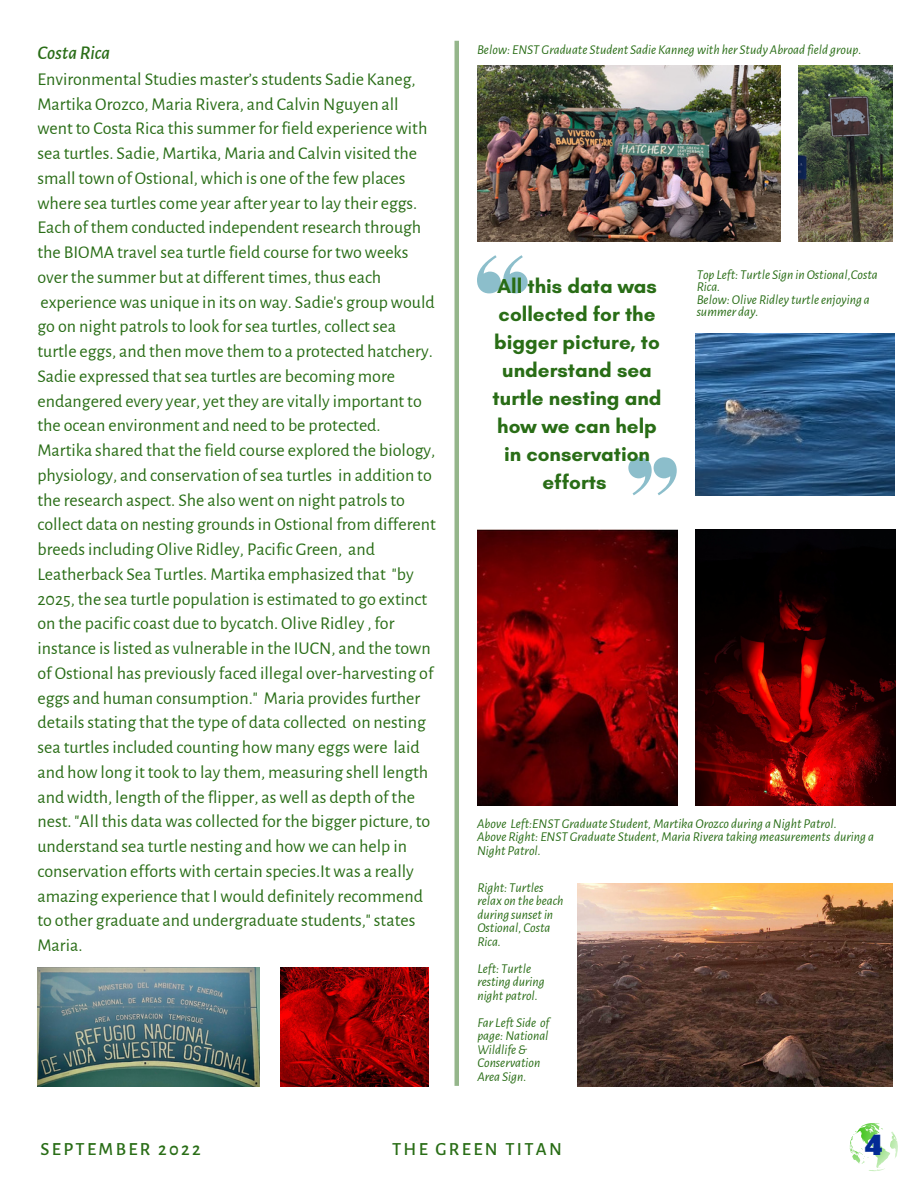
<style>
.page{position:relative;width:918px;height:1188px;background:#fff}
.page>*{position:absolute;margin:0;border:0;box-sizing:border-box;transform-origin:0 0}
.t1{font:25.5px "Alfa Slab One";color:#032b95}
.t2{font:700 20.55px/28.2px "Glacial Indifference";color:#296d16;text-align:center}
.t3{font:italic 500 19.5px "Alegreya Sans";color:#296d16}
.t4{font:500 18.6px "Alegreya Sans";letter-spacing:.125em;color:#296d16}
.t5{font:18px/24.8px "Alegreya Sans";color:#296d16}
.t6{font:italic 13.5px/13.5px "Alegreya Sans";color:#296d16}
</style>
<div class="page">
<div style="left:454px;top:41px;width:5px;height:1045px;background:#95b68b"></div>
<svg style="left:477px;top:255px;width:51px;height:38px"></svg>
<svg style="left:628px;top:457px;width:49px;height:38px"></svg>
<img style="left:695px;top:333px;width:199px;height:162px">
<img style="left:477px;top:529px;width:200px;height:277px">
<img style="left:695px;top:529px;width:200px;height:277px">
<img style="left:37px;top:967px;width:222px;height:120px">
<img style="left:798px;top:66px;width:95px;height:175px">
<img style="left:477px;top:66px;width:304px;height:175px">
<svg style="left:850px;top:1123px;width:48px;height:48px"></svg>
<img style="left:577px;top:883px;width:315px;height:204px">
<img style="left:280px;top:967px;width:149px;height:120px">
<p class="t3" style="left:37px;top:43px;width:74px">Costa Rica</p>
<p class="t5" style="left:37px;top:67px;width:400px">Environmental Studies master’s students Sadie Kaneg, Martika Orozco, Maria Rivera, and Calvin Nguyen all went to Costa Rica this summer for field experience with sea turtles. Sadie, Martika, Maria and Calvin visited the small town of Ostional, which is one of the few places where sea turtles come year after year to lay their eggs.<br>Each of them conducted independent research through the BIOMA travel sea turtle field course for two weeks over the summer but at different times, thus each experience was unique in its on way. Sadie's group would go on night patrols to look for sea turtles, collect sea turtle eggs, and then move them to a protected hatchery.<br>Sadie expressed that sea turtles are becoming more endangered every year, yet they are vitally important to the ocean environment and need to be protected.<br>Martika shared that the field course explored the biology, physiology, and conservation of sea turtles in addition to the research aspect. She also went on night patrols to collect data on nesting grounds in Ostional from different breeds including Olive Ridley, Pacific Green, and Leatherback Sea Turtles. Martika emphasized that "by 2025, the sea turtle population is estimated to go extinct on the pacific coast due to bycatch. Olive Ridley , for instance is listed as vulnerable in the IUCN, and the town of Ostional has previously faced illegal over-harvesting of eggs and human consumption." Maria provides further details stating that the type of data collected on nesting sea turtles included counting how many eggs were laid and how long it took to lay them, measuring shell length and width, length of the flipper, as well as depth of the nest. "All this data was collected for the bigger picture, to understand sea turtle nesting and how we can help in conservation efforts with certain species.It was a really amazing experience that I would definitely recommend to other graduate and undergraduate students," states Maria.</p>
<p class="t6" style="left:477px;top:43px;width:386px">Below: ENST Graduate Student Sadie Kannegwith her Study Abroad field group.</p>
<p class="t2" style="left:493px;top:271px;width:170px">All this data was collected for the bigger picture, to understand sea turtle nesting and how we can help in conservation efforts</p>
<p class="t6" style="left:697px;top:269px;width:183px;line-height:12.3px">Top Left: Turtle Sign inOstional,Costa<br>Rica.<br>Below:Olive Ridley turtleenjoying a summer day.</p>
<p class="t6" style="left:477px;top:817px;width:399px">Above Left:ENST Graduate Student,MartikaOrozco during aNight Patrol.<br>Above Right: ENST Graduate Student,Maria Rivera taking measurements during a<br>Night Patrol.</p>
<p class="t6" style="left:477px;top:881px;width:88px">Right: Turtles relax on the beach during sunsetin<br>Ostional, Costa<br>Rica.</p>
<p class="t6" style="left:477px;top:962px;width:69px">Left: Turtle resting during night patrol.</p>
<p class="t6" style="left:477px;top:1016px;width:73px">Far Left Side of page:National<br>Wildlife&amp;<br>Conservation<br>Area Sign.</p>
<p class="t4" style="left:41px;top:1140px;width:162px">SEPTEMBER 2022</p>
<p class="t4" style="left:392px;top:1140px;width:172px">THE GREEN TITAN</p>
<h1 class="t1" style="left:865px;top:1129px;width:19px">4</h1>
</div>
